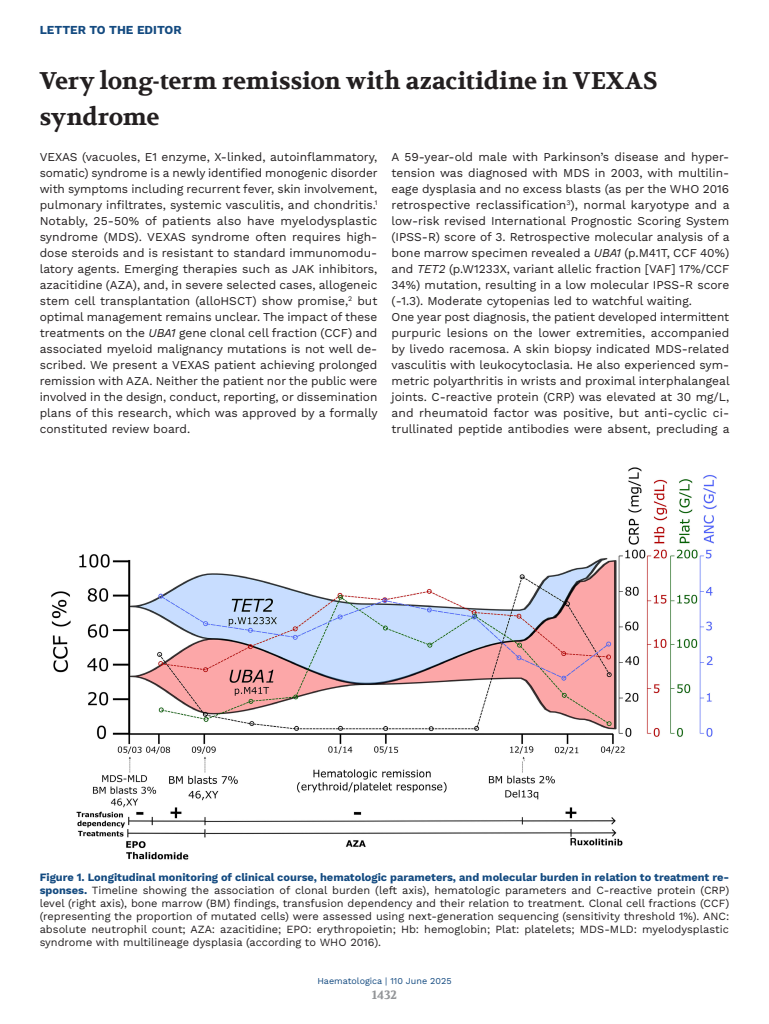
<style>
.page{position:relative;width:769px;height:1024px;background:#fff}
.page>*{position:absolute;margin:0;border:0;box-sizing:border-box;transform-origin:0 0}
.TITOLO_Articolo{font:700 24px/36px "Volkhov";color:#231f20}
.TESTO{font:12px/16px "Work Sans";color:#231f20;text-align:justify}
.t1{font:700 12px "Work Sans";color:#134a80}
.t2{font:700 12px "Volkhov";color:#939598}
.DIDA_Figura{font:11px/13px "Work Sans";color:#231f20;text-align:justify}
.t3{font:9px "Work Sans";color:#134a80}
.s1{font-style:italic}
.s2{font-weight:700;color:#134a80}
</style>
<div class="page">
<img style="left:51px;top:467px;width:666px;height:393px">
<p class="t1" style="left:40px;top:23px;width:143px">LETTER TO THE EDITOR</p>
<p class="TITOLO_Articolo" style="left:40px;top:63px;width:619px">Very long-term remission with azacitidine in VEXAS syndrome</p>
<p class="TESTO" style="left:40px;top:149px;width:339px">VEXAS (vacuoles, E1 enzyme, X-linked, autoinflammatory, somatic) syndrome is a newly identified monogenic disorder with symptoms including recurrent fever, skin involvement, pulmonary infiltrates, systemic vasculitis, and chondritis.<sup>1<br></sup>Notably, 25-50% of patients also have myelodysplastic syndrome (MDS). VEXAS syndrome often requires high&shy;dose steroids and is resistant to standard immunomodu&shy;latory agents. Emerging therapies such as JAK inhibitors, azacitidine (AZA), and, in severe selected cases, allogeneic stem cell transplantation (alloHSCT) show promise,<sup>2</sup> but optimal management remains unclear. The impact of these treatments on the <span class="s1">UBA1</span> gene clonal cell fraction (CCF) and associated myeloid malignancy mutations is not well de&shy;scribed. We present a VEXAS patient achieving prolonged remission with AZA. Neither the patient nor the public were involved in the design, conduct, reporting, or dissemination plans of this research, which was approved by a formally constituted review board.</p>
<p class="TESTO" style="left:391px;top:149px;width:339px">A 59-year-old male with Parkinson’s disease and hyper&shy;tension was diagnosed with MDS in 2003, with multilin&shy;eage dysplasia and no excess blasts (as per the WHO 2016 retrospective reclassification<sup>3</sup>), normal karyotype and a low-risk revised International Prognostic Scoring System (IPSS-R) score of 3. Retrospective molecular analysis of a bone marrow specimen revealed a <span class="s1">UBA1</span> (p.M41T, CCF 40%) and <span class="s1">TET2</span> (p.W1233X, variant allelic fraction [VAF] 17%/CCF 34%) mutation, resulting in a low molecular IPSS-R score (-1.3). Moderate cytopenias led to watchful waiting.</p>
<p class="TESTO" style="left:391px;top:309px;width:339px">One year post diagnosis, the patient developed intermittent purpuric lesions on the lower extremities, accompanied by livedo racemosa. A skin biopsy indicated MDS-related vasculitis with leukocytoclasia. He also experienced sym&shy;metric polyarthritis in wrists and proximal interphalangeal joints. C-reactive protein (CRP) was elevated at 30 mg/L, and rheumatoid factor was positive, but anti-cyclic ci&shy;trullinated peptide antibodies were absent, precluding a</p>
<p class="DIDA_Figura" style="left:40px;top:870px;width:690px"><span class="s2">Figure 1. Longitudinal monitoring of clinical course, hematologic parameters, and molecular burden in relation to treatment re&shy;sponses.</span> Timeline showing the association of clonal burden (left axis), hematologic parameters and C-reactive protein (CRP) level (right axis), bone marrow (BM) findings, transfusion dependency and their relation to treatment. Clonal cell fractions (CCF) (representing the proportion of mutated cells) were assessed using next-generation sequencing (sensitivity threshold 1%). ANC: absolute neutrophil count; AZA: azacitidine; EPO: erythropoietin; Hb: hemoglobin; Plat: platelets; MDS-MLD: myelodysplastic syndrome with multilineage dysplasia (according to WHO 2016).</p>
<p class="t3" style="left:317px;top:974px;width:136px">Haematologica | 110 June 2025</p>
<p class="t2" style="left:371px;top:987px;width:27px">1432</p>
</div>
